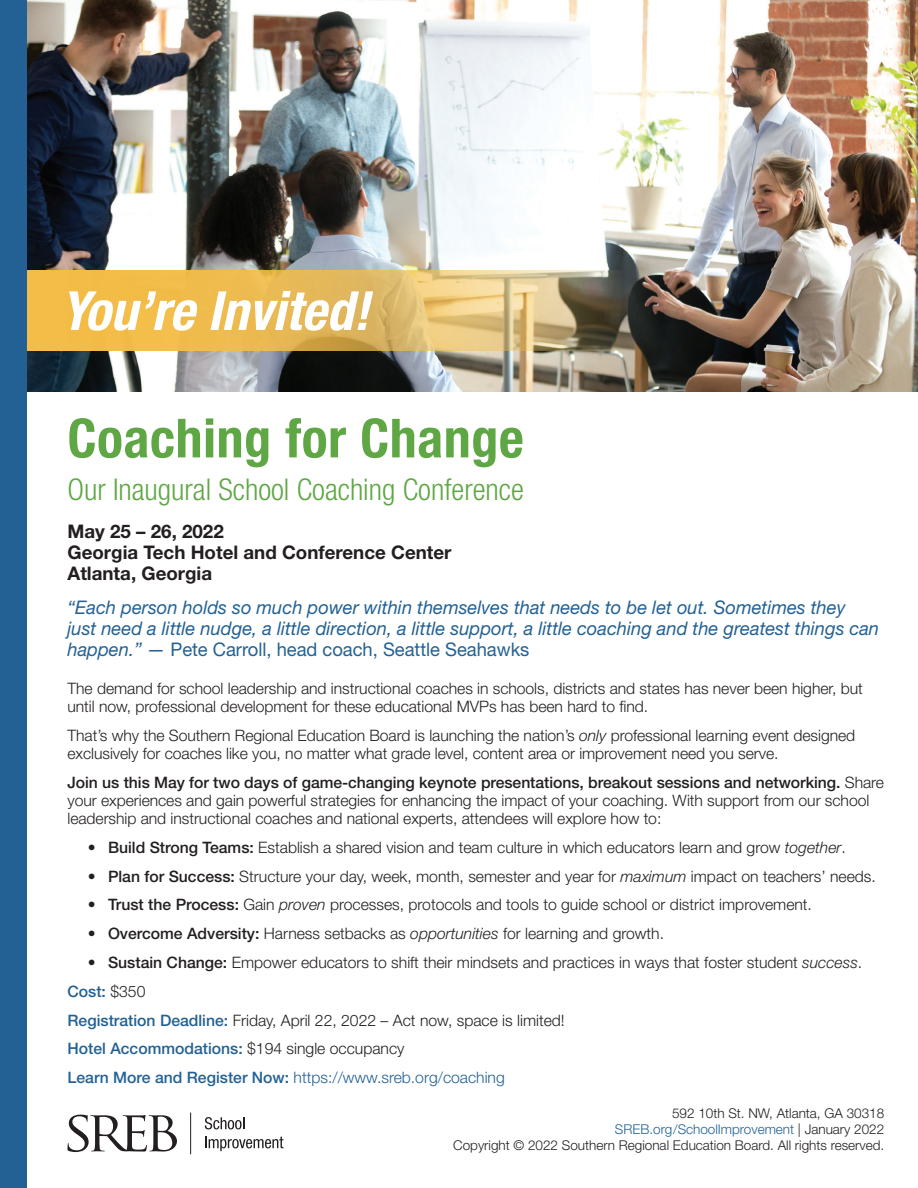
<style>
.page{position:relative;width:918px;height:1188px;background:#fff}
.page>*{position:absolute;margin:0;border:0;box-sizing:border-box;transform-origin:0 0}
.t1{font:700 condensed 54px "Helvetica Neue";letter-spacing:.01em;color:#5ea744}
.t2{font:italic 700 condensed 54px "Helvetica Neue";color:#fff}
.t3{font:300 condensed 30px "Helvetica Neue";color:#5ea744}
.t4{font:italic 18.75px/21px "Helvetica Neue";color:#236194}
.t5{font:700 18.75px/21px "Helvetica Neue";color:#231f20}
.t6{font:300 15.75px/18px "Helvetica Neue";letter-spacing:-.005em;color:#231f20}
.t7{font:300 13.5px/16.2px "Helvetica Neue";color:#231f20;text-align:right}
.s1{font-style:normal}
.s2{font-style:italic}
.s3{font-weight:500}
.s4{font-weight:500;color:#236194}
.s5{color:#236194}
</style>
<div class="page">
<img style="left:27px;top:0;width:891px;height:392px">
<svg style="left:27px;top:270px;width:594px;height:81px;background:#dcb55e"></svg>
<svg style="left:205px;top:1117px;width:39px;height:12px"></svg>
<svg style="left:205px;top:1136px;width:79px;height:15px"></svg>
<hr style="left:190px;top:1113px;width:1px;height:41px;background:#231f20">
<svg style="left:68px;top:1115px;width:109px;height:37px"></svg>
<div style="left:0;top:0;width:27px;height:1188px;background:#236194"></div>
<h1 class="t2" style="left:61px;top:278px;width:310px">You’re Invited!</h1>
<h1 class="t1" style="left:68px;top:406px;width:458px">Coaching for Change</h1>
<h2 class="t3" style="left:68px;top:472px;width:458px">Our Inaugural School Coaching Conference</h2>
<p class="t5" style="left:68px;top:520px;width:386px">May 25 – 26, 2022<br>Georgia Tech Hotel and Conference Center<br>Atlanta, Georgia</p>
<p class="t4" style="left:68px;top:597px;width:813px">“Each person holds so much power within themselves that needs to be let out. Sometimes they<br>just need a little nudge, a little direction, a little support, a little coaching and the greatest things can happen.” — <span class="s1">Pete Carroll, head coach, Seattle Seahawks</span></p>
<p class="t6" style="left:68px;top:679px;width:797px">The demand for school leadership and instructional coaches in schools, districts and states has never been higher, but until now, professional development for these educational MVPs has been hard to find.</p>
<p class="t6" style="left:68px;top:726px;width:789px">That’s why the Southern Regional Education Board is launching the nation’s <span class="s2">only</span> professional learning event designed exclusively for coaches like you, no matter what grade level, content area or improvement need you serve.</p>
<p class="t6" style="left:68px;top:773px;width:818px"><span class="s3">Join us this May for two days of game-changing keynote presentations, breakout sessions and networking.</span> Share your experiences and gain powerful strategies for enhancing the impact of your coaching. With support from our school leadership and instructional coaches and national experts, attendees will explore how to:</p>
<p class="t6" style="left:88px;top:838px;width:760px">• <span class="s3">Build Strong Teams:</span> Establish a shared vision and team culture in which educators learn and grow <span class="s2">together</span>.</p>
<p class="t6" style="left:88px;top:867px;width:790px">• <span class="s3">Plan for Success:</span> Structure your day, week, month, semester and year for <span class="s2">maximum</span> impact on teachers’ needs.</p>
<p class="t6" style="left:88px;top:896px;width:726px">• <span class="s3">Trust the Process:</span> Gain <span class="s2">proven</span> processes, protocols and tools to guide school or district improvement.</p>
<p class="t6" style="left:88px;top:924px;width:578px">• <span class="s3">Overcome Adversity:</span> Harness setbacks as <span class="s2">opportunities</span> for learning and growth.</p>
<p class="t6" style="left:68px;top:948px;width:796px;line-height:28.8px;text-indent:20px">• <span class="s3">Sustain Change:</span> Empower educators to shift their mindsets and practices in ways that foster student <span class="s2">success</span>.<br><span class="s4">Cost:</span> $350<br><span class="s4">Registration Deadline:</span> Friday, April 22, 2022 – Act now, space is limited!<br><span class="s4">Hotel Accommodations:</span> $194 single occupancy<br><span class="s4">Learn More and Register Now:</span> <span class="s5">https://www.sreb.org/coaching</span></p>
<p class="t7" style="left:453px;top:1104px;width:432px">592 10th St. NW, Atlanta, GA 30318<br><span class="s5">SREB.org/SchoolImprovement</span> | January 2022<br>Copyright © 2022 Southern Regional Education Board. All rights reserved.</p>
</div>
